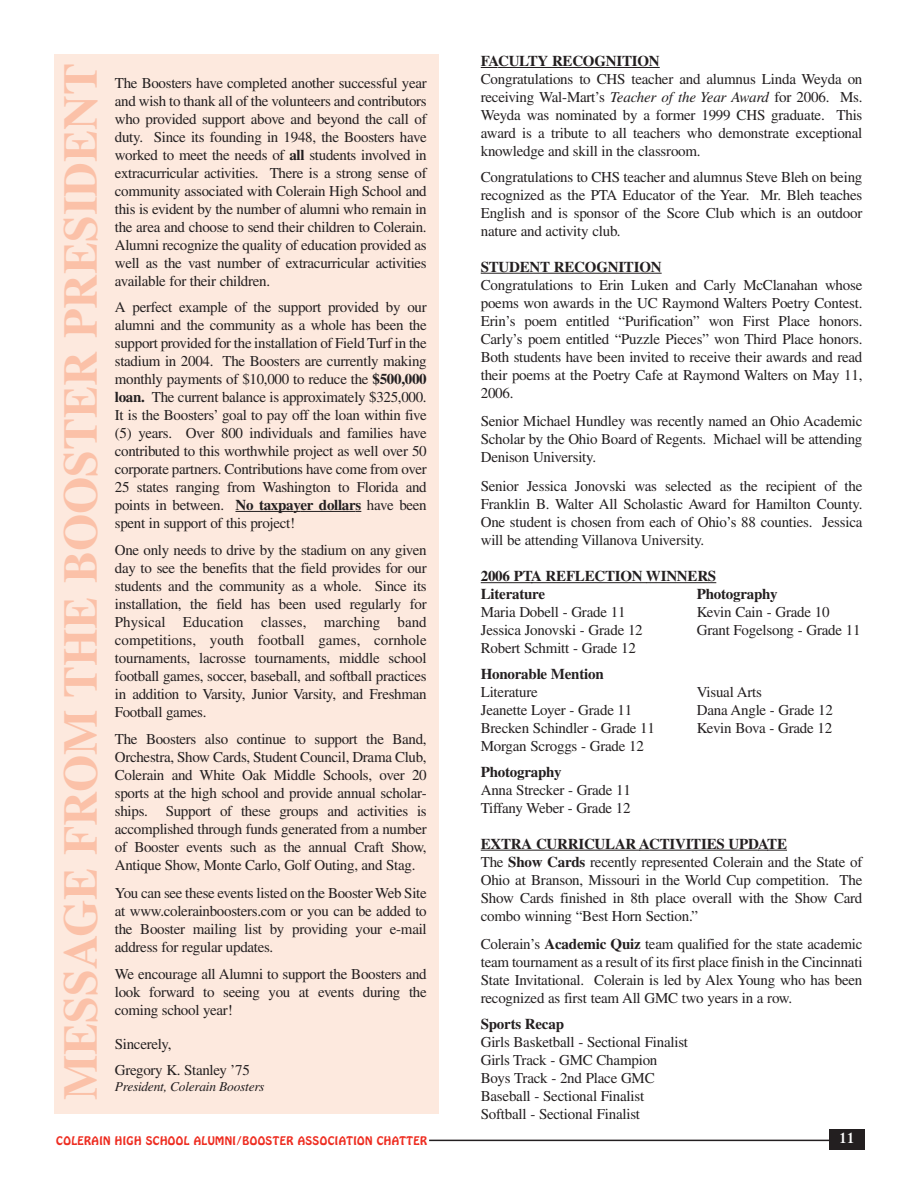
<style>
.page{position:relative;width:918px;height:1188px;background:#fff}
.page>*{position:absolute;margin:0;border:0;box-sizing:border-box;transform-origin:0 0}
.t1{font:700 48px "Times";color:#fbc1a8}
.t2{font:15px/18px "Times";letter-spacing:-.015em;color:#231f20;text-align:justify}
.t3{font:700 15px/18px "Times";letter-spacing:-.015em;color:#231f20}
.t4{font:600 15px "Times";color:#fff}
.t5{font:italic 13.5px "Times";letter-spacing:-.02em;color:#231f20}
.t6{font:10.5px "Hobo";letter-spacing:.04em;color:#ee2e22}
.s1{font-weight:700}
.s2{font-style:italic}
</style>
<div class="page">
<svg style="left:481px;top:67px;width:17px;height:1px"></svg>
<hr style="left:498px;top:67px;width:31px;height:1px;background:#231f20">
<hr style="left:528px;top:67px;width:132px;height:1px;background:#231f20">
<hr style="left:481px;top:273px;width:181px;height:1px;background:#231f20">
<hr style="left:481px;top:582px;width:51px;height:1px;background:#231f20">
<hr style="left:531px;top:582px;width:115px;height:1px;background:#231f20">
<hr style="left:646px;top:582px;width:70px;height:1px;background:#231f20">
<hr style="left:481px;top:850px;width:159px;height:1px;background:#231f20">
<hr style="left:649px;top:850px;width:110px;height:1px;background:#231f20">
<svg style="left:758px;top:850px;width:29px;height:1px"></svg>
<div style="left:54px;top:54px;width:385px;height:1060px;background:#fde9de"></div>
<div style="left:829px;top:1130px;width:36px;height:20px;background:#231f20"></div>
<hr style="left:429px;top:1140px;width:402px;height:1px;background:#231f20">
<hr style="left:235px;top:511px;width:58px;height:1px;background:#231f20">
<hr style="left:300px;top:511px;width:56px;height:1px;background:#231f20">
<h1 class="t1" style="left:63px;top:1100px;width:1038px;rotate:-90deg">MESSAGE FROM THE BOOSTER PRESIDENT</h1>
<p class="t2" style="left:115px;top:76px;width:313px">The Boosters have completed another successful year and wish to thank all of the volunteers and contributors who provided support above and beyond the call of duty. Since its founding in 1948, the Boosters have worked to meet the needs of <span class="s1">all</span> students involved in extracurricular activities. There is a strong sense of community associated with Colerain High School and this is evident by the number of alumni who remain in the area and choose to send their children to Colerain.<br>Alumni recognize the quality of education provided as well as the vast number of extracurricular activities available for their children.</p>
<p class="t2" style="left:115px;top:299px;width:313px">A perfect example of the support provided by our alumni and the community as a whole has been the support provided for the installation of Field Turf in the stadium in 2004. The Boosters are currently making monthly payments of $10,000 to reduce the <span class="s1">$500,000 loan.</span> The current balance is approximately $325,000.<br>It is the Boosters’ goal to pay off the loan within five (5) years. Over 800 individuals and families have contributed to this worthwhile project as well over 50 corporate partners. Contributions have come from over 25 states ranging from Washington to Florida and points in between. <span class="s1">No taxpayer dollars</span> have been spent in support of this project!</p>
<p class="t2" style="left:115px;top:543px;width:313px">One only needs to drive by the stadium on any given day to see the benefits that the field provides for our students and the community as a whole. Since its installation, the field has been used regularly for Physical Education classes, marching band competitions, youth football games, cornhole tournaments, lacrosse tournaments, middle school football games, soccer, baseball, and softball practices in addition to Varsity, Junior Varsity, and Freshman Football games.</p>
<p class="t2" style="left:115px;top:732px;width:313px">The Boosters also continue to support the Band, Orchestra, Show Cards, Student Council, Drama Club, Colerain and White Oak Middle Schools, over 20 sports at the high school and provide annual scholar&shy;ships. Support of these groups and activities is accomplished through funds generated from a number of Booster events such as the annual Craft Show, Antique Show, Monte Carlo, Golf Outing, and Stag.</p>
<p class="t2" style="left:115px;top:885px;width:313px">You can see these events listed on the Booster Web Site at www.colerainboosters.com or you can be added to the Booster mailing list by providing your e-mail address for regular updates.</p>
<p class="t2" style="left:115px;top:966px;width:313px">We encourage all Alumni to support the Boosters and look forward to seeing you at events during the coming school year!</p>
<p class="t2" style="left:115px;top:1033px;width:137px;line-height:25.5px">Sincerely,<br>Gregory K. Stanley ’75</p>
<p class="t5" style="left:115px;top:1082px;width:151px">President, Colerain Boosters</p>
<p class="t3" style="left:481px;top:53px;width:181px">FACULTY RECOGNITION</p>
<p class="t2" style="left:481px;top:71px;width:383px">Congratulations to CHS teacher and alumnus Linda Weyda on receiving Wal-Mart’s <span class="s2">Teacher of the Year Award</span> for 2006. Ms.<br>Weyda was nominated by a former 1999 CHS graduate. This award is a tribute to all teachers who demonstrate exceptional knowledge and skill in the classroom.</p>
<p class="t2" style="left:481px;top:169px;width:383px">Congratulations to CHS teacher and alumnus Steve Bleh on being recognized as the PTA Educator of the Year. Mr. Bleh teaches English and is sponsor of the Score Club which is an outdoor nature and activity club.</p>
<p class="t3" style="left:481px;top:259px;width:182px">STUDENT RECOGNITION</p>
<p class="t2" style="left:481px;top:277px;width:383px">Congratulations to Erin Luken and Carly McClanahan whose poems won awards in the UC Raymond Walters Poetry Contest.<br>Erin’s poem entitled “Purification” won First Place honors.<br>Carly’s poem entitled “Puzzle Pieces” won Third Place honors.<br>Both students have been invited to receive their awards and read their poems at the Poetry Cafe at Raymond Walters on May 11, 2006.</p>
<p class="t2" style="left:481px;top:414px;width:383px">Senior Michael Hundley was recently named an Ohio Academic Scholar by the Ohio Board of Regents. Michael will be attending Denison University.</p>
<p class="t2" style="left:481px;top:479px;width:383px">Senior Jessica Jonovski was selected as the recipient of the Franklin B. Walter All Scholastic Award for Hamilton County.<br>One student is chosen from each of Ohio’s 88 counties. Jessica will be attending Villanova University.</p>
<p class="t3" style="left:481px;top:568px;width:237px">2006 PTA REFLECTION WINNERS<br>Literature</p>
<p class="t3" style="left:697px;top:586px;width:82px">Photography</p>
<p class="t2" style="left:481px;top:605px;width:146px">Maria Dobell - Grade 11</p>
<p class="t2" style="left:697px;top:605px;width:134px">Kevin Cain - Grade 10</p>
<p class="t2" style="left:481px;top:623px;width:164px">Jessica Jonovski - Grade 12</p>
<p class="t2" style="left:697px;top:623px;width:165px">Grant Fogelsong - Grade 11</p>
<p class="t2" style="left:481px;top:641px;width:157px">Robert Schmitt - Grade 12</p>
<p class="t3" style="left:481px;top:666px;width:125px">Honorable Mention</p>
<p class="t2" style="left:481px;top:684px;width:59px">Literature</p>
<p class="t2" style="left:697px;top:684px;width:67px">Visual Arts</p>
<p class="t2" style="left:481px;top:702px;width:153px">Jeanette Loyer - Grade 11</p>
<p class="t2" style="left:697px;top:702px;width:138px">Dana Angle - Grade 12</p>
<p class="t2" style="left:481px;top:720px;width:176px">Brecken Schindler - Grade 11</p>
<p class="t2" style="left:697px;top:720px;width:137px">Kevin Bova - Grade 12</p>
<p class="t2" style="left:481px;top:738px;width:165px">Morgan Scroggs - Grade 12</p>
<p class="t3" style="left:481px;top:764px;width:82px">Photography</p>
<p class="t2" style="left:481px;top:782px;width:152px">Anna Strecker - Grade 11<br>Tiffany Weber - Grade 12</p>
<p class="t2" style="left:481px;top:836px;width:383px;text-align:left"><span class="s1">EXTRA CURRICULAR ACTIVITIES UPDATE<br></span>The <span class="s1">Show Cards</span> recently represented Colerain and the State of Ohio at Branson, Missouri in the World Cup competition. The Show Cards finished in 8th place overall with the Show Card combo winning “Best Horn Section.”</p>
<p class="t2" style="left:481px;top:937px;width:383px">Colerain’s <span class="s1">Academic Quiz</span> team qualified for the state academic team tournament as a result of its first place finish in the Cincinnati State Invitational. Colerain is led by Alex Young who has been recognized as first team All GMC two years in a row.</p>
<p class="t3" style="left:481px;top:1016px;width:85px">Sports Recap</p>
<p class="t2" style="left:481px;top:1035px;width:209px;text-align:left">Girls Basketball - Sectional Finalist<br>Girls Track - GMC Champion<br>Boys Track - 2nd Place GMC<br>Baseball - Sectional Finalist</p>
<p class="t2" style="left:481px;top:1107px;width:161px">Softball - Sectional Finalist</p>
<p class="t6" style="left:56px;top:1136px;width:372px">COLERAIN HIGH SCHOOL ALUMNI/BOOSTER ASSOCIATION CHATTER</p>
<p class="t4" style="left:839px;top:1133px;width:16px">11</p>
</div>
